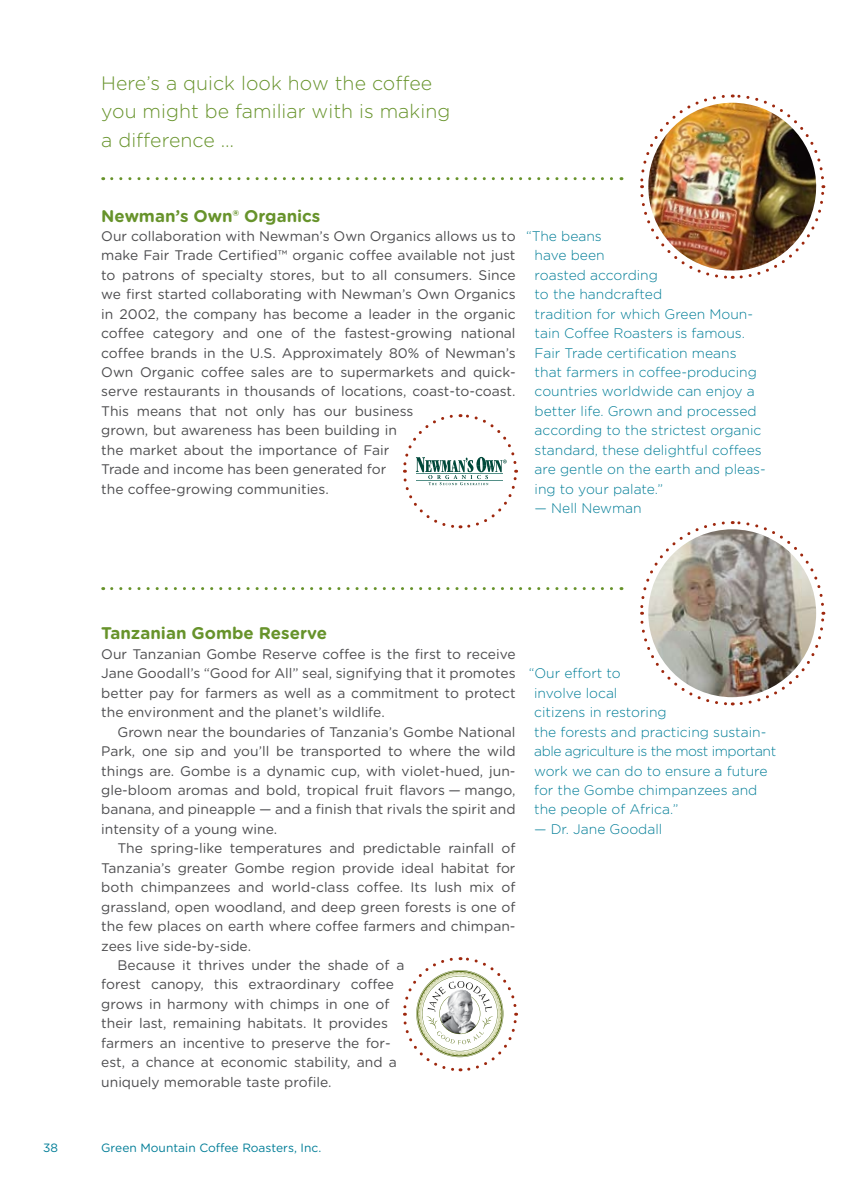
<style>
.page{position:relative;width:864px;height:1188px;background:#fff}
.page>*{position:absolute;margin:0;border:0;box-sizing:border-box;transform-origin:0 0}
.t1{font:300 19.5px/28.5px "Gotham Rounded";letter-spacing:.005em;color:#67932b}
.t2{font:700 16.8px "Gotham Rounded";color:#67932b}
.t3{font:13.8px/19.5px "Gotham Rounded";color:#4d4d4f;text-align:justify}
.t4{font:300 13.8px/19.5px "Gotham Rounded";color:#007d97}
.t5{font:12px "Gotham Rounded";color:#007d97}
</style>
<div class="page">
<svg style="left:112px;top:177px;width:510px;height:3px"></svg>
<svg style="left:403px;top:957px;width:115px;height:115px"></svg>
<svg style="left:403px;top:414px;width:115px;height:115px"></svg>
<img style="left:640px;top:94px;width:186px;height:185px">
<svg style="left:112px;top:587px;width:510px;height:3px"></svg>
<svg style="left:640px;top:521px;width:186px;height:185px"></svg>
<h1 class="t1" style="left:101px;top:68px;width:351px">Here’s a quick look how the coffee you might be familiar with is making a difference …</h1>
<p class="t2" style="left:101px;top:203px;width:221px">Newman’s Own® Organics</p>
<p class="t3" style="left:101px;top:226px;width:416px;text-align:left">Our collaboration with Newman’s Own Organics allows us to make Fair Trade Certified™ organic coffee available not just to patrons of specialty stores, but to all consumers. Since we first started collaborating with Newman’s Own Organics in 2002, the company has become a leader in the organic coffee category and one of the fastest-growing national coffee brands in the U.S. Approximately 80% of Newman’s Own Organic coffee sales are to supermarkets and quick&shy;serve restaurants in thousands of locations, coast-to-coast.<br>This means that not only has our business<br>grown, but awareness has been building in<br>the market about the importance of Fair<br>Trade and income has been generated for<br>the coffee-growing communities.</p>
<p class="t4" style="left:535px;top:226px;width:233px;text-indent:-9px">“The beans<br>have been<br>roasted according<br>to the handcrafted<br>tradition for which Green Moun&shy;tain Coffee Roasters is famous.<br>Fair Trade certification means that farmers in coffee-producing countries worldwide can enjoy a better life. Grown and processed according to the strictest organic standard, these delightful coffees are gentle on the earth and pleas&shy;ing to your palate.”</p>
<p class="t4" style="left:535px;top:498px;width:109px">— Nell Newman</p>
<p class="t2" style="left:101px;top:621px;width:227px">Tanzanian Gombe Reserve</p>
<p class="t3" style="left:101px;top:644px;width:416px">Our Tanzanian Gombe Reserve coffee is the first to receive Jane Goodall’s “Good for All” seal, signifying that it promotes better pay for farmers as well as a commitment to protect the environment and the planet’s wildlife.</p>
<p class="t3" style="left:101px;top:721px;width:416px;text-indent:16px">Grown near the boundaries of Tanzania’s Gombe National Park, one sip and you’ll be transported to where the wild things are. Gombe is a dynamic cup, with violet-hued, jun&shy;gle-bloom aromas and bold, tropical fruit flavors — mango, banana, and pineapple — and a finish that rivals the spirit and intensity of a young wine.</p>
<p class="t3" style="left:117px;top:838px;width:400px">The spring-like temperatures and predictable rainfall of</p>
<p class="t3" style="left:101px;top:857px;width:416px">Tanzania’s greater Gombe region provide ideal habitat for</p>
<p class="t3" style="left:101px;top:877px;width:416px">both chimpanzees and world-class coffee. Its lush mix of</p>
<p class="t3" style="left:101px;top:896px;width:416px">grassland, open woodland, and deep green forests is one of</p>
<p class="t3" style="left:101px;top:916px;width:416px">the few places on earth where coffee farmers and chimpan-</p>
<p class="t3" style="left:101px;top:935px;width:151px">zees live side-by-side.</p>
<p class="t3" style="left:117px;top:955px;width:288px">Because it thrives under the shade of a</p>
<p class="t3" style="left:101px;top:974px;width:294px">forest canopy, this extraordinary coffee</p>
<p class="t3" style="left:101px;top:994px;width:290px">grows in harmony with chimps in one of</p>
<p class="t3" style="left:101px;top:1013px;width:288px">their last, remaining habitats. It provides</p>
<p class="t3" style="left:101px;top:1032px;width:291px">farmers an incentive to preserve the for-</p>
<p class="t3" style="left:101px;top:1052px;width:297px">est, a chance at economic stability, and a</p>
<p class="t3" style="left:101px;top:1071px;width:232px">uniquely memorable taste profile.</p>
<p class="t4" style="left:534px;top:663px;width:244px;text-indent:-5px">“Our effort to<br>involve local<br>citizens in restoring<br>the forests and practicing sustain&shy;able agriculture is the most important work we can do to ensure a future for the Gombe chimpanzees and the people of Africa.”</p>
<p class="t4" style="left:534px;top:819px;width:130px">— Dr. Jane Goodall</p>
<p class="t5" style="left:43px;top:1140px;width:16px">38</p>
<p class="t5" style="left:101px;top:1140px;width:222px">Green Mountain Coffee Roasters, Inc.</p>
</div>
